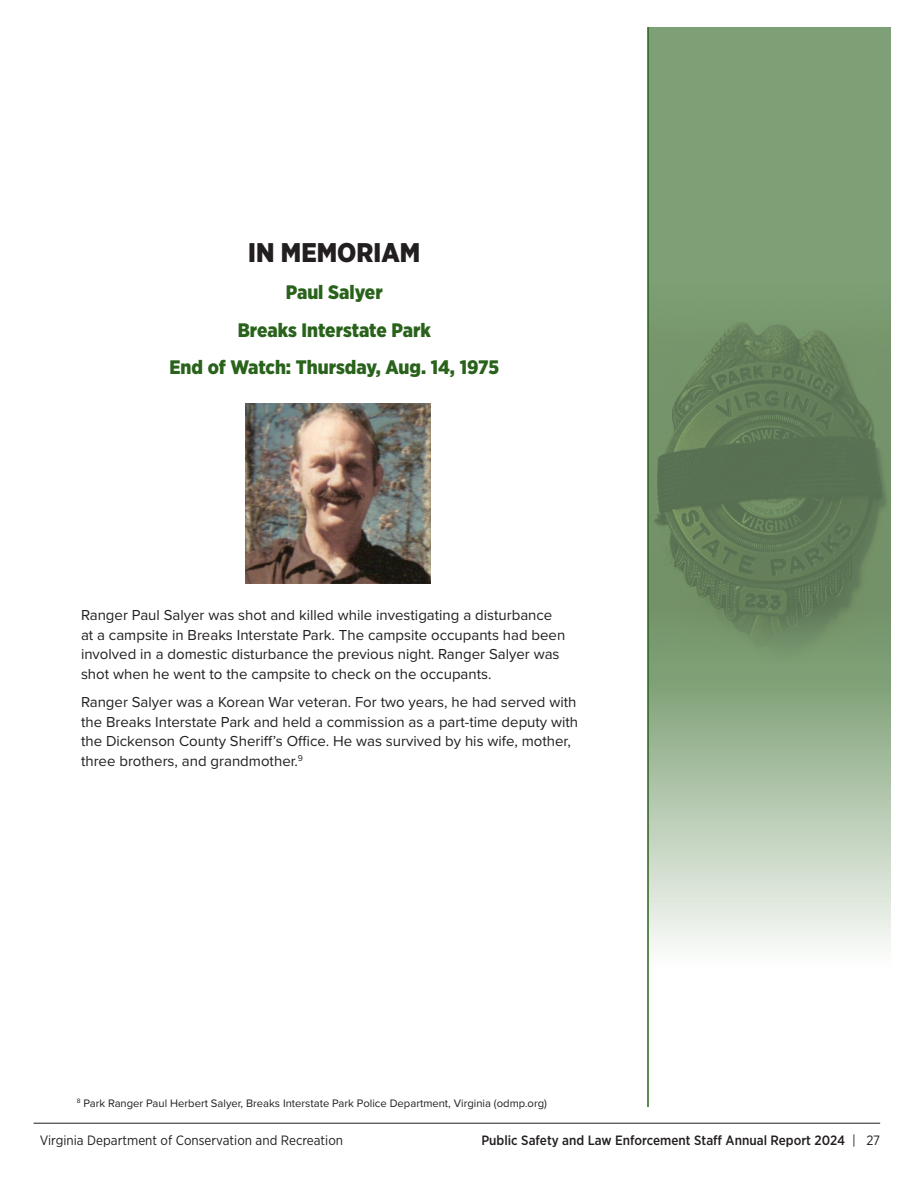
<style>
.page{position:relative;width:918px;height:1188px;background:#fff}
.page>*{position:absolute;margin:0;border:0;box-sizing:border-box;transform-origin:0 0}
.Headline{font:900 27px "Gotham Narrow";color:#231f20}
.Sub_head{font:900 19.5px "Gotham Narrow";color:#29621b}
.t1{font:15px/19.5px "Proxima Nova";color:#231f20}
.t2{font:500 13.5px "Gotham Narrow";color:#231f20}
.t3{font:13.5px "Gotham Narrow";color:#231f20}
.Footnotes{font:11.25px "Proxima Nova";color:#231f20}
.s1{font-weight:400}
</style>
<div class="page">
<hr style="left:34px;top:1123px;width:846px;height:1px;background:#231f20">
<svg style="left:649px;top:27px;width:242px;height:920px;background:#9bb695"></svg>
<img style="left:649px;top:276px;width:242px;height:390px">
<img style="left:246px;top:403px;width:184px;height:181px">
<hr style="left:647px;top:27px;width:2px;height:1080px;background:#29621b">
<p class="Headline" style="left:248px;top:234px;width:173px">IN MEMORIAM</p>
<p class="Sub_head" style="left:286px;top:279px;width:98px">Paul Salyer</p>
<p class="Sub_head" style="left:238px;top:317px;width:195px">Breaks Interstate Park</p>
<p class="Sub_head" style="left:169px;top:354px;width:331px">End of Watch: Thursday, Aug. 14, 1975</p>
<p class="t1" style="left:81px;top:605px;width:486px">Ranger Paul Salyer was shot and killed while investigating a disturbance at a campsite in Breaks Interstate Park. The campsite occupants had been involved in a domestic disturbance the previous night. Ranger Salyer was shot when he went to the campsite to check on the occupants.</p>
<p class="t1" style="left:81px;top:692px;width:499px">Ranger Salyer was a Korean War veteran. For two years, he had served with the Breaks Interstate Park and held a commission as a part-time deputy with the Dickenson County Sheriff’s Office. He was survived by his wife, mother, three brothers, and grandmother.<sup>9</sup></p>
<p class="Footnotes" style="left:77px;top:1095px;width:472px"><sup>8</sup> Park Ranger Paul Herbert Salyer, Breaks Interstate Park Police Department, Virginia (odmp.org)</p>
<p class="t3" style="left:40px;top:1132px;width:305px">Virginia Department of Conservation and Recreation</p>
<p class="t2" style="left:481px;top:1132px;width:400px">Public Safety and Law Enforcement Staff Annual Report 2024 <span class="s1">| 27</span></p>
</div>
